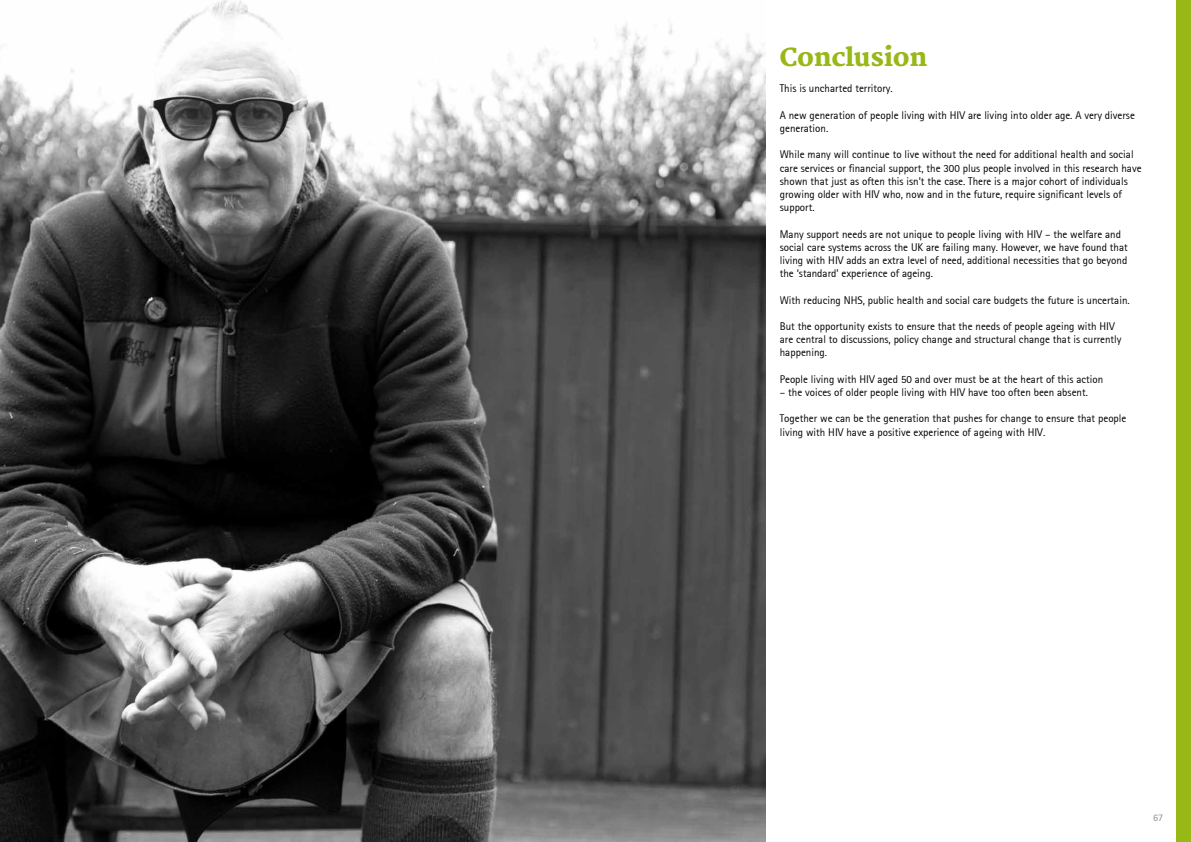
<style>
.page{position:relative;width:1191px;height:842px;background:#fff}
.page>*{position:absolute;margin:0;border:0;box-sizing:border-box;transform-origin:0 0}
.t1{font:900 25px "Merriweather";color:#97b816}
.t2{font:11px/13.2px "Rotis Sans Serif";color:#000}
.t3{font:10px "Rotis Sans Serif";color:#958b87}
</style>
<div class="page">
<div style="left:1176px;top:0;width:15px;height:842px;background:#97b816"></div>
<img style="left:0;top:0;width:765px;height:842px">
<h1 class="t1" style="left:780px;top:42px;width:149px">Conclusion</h1>
<p class="t2" style="left:780px;top:82px;width:115px">This is uncharted territory.</p>
<p class="t2" style="left:780px;top:108px;width:356px">A new generation of people living with HIV are living into older age. A very diverse generation.</p>
<p class="t2" style="left:780px;top:148px;width:363px">While many will continue to live without the need for additional health and social care services or financial support, the 300 plus people involved in this research have shown that just as often this isn’t the case. There is a major cohort of individuals growing older with HIV who, now and in the future, require significant levels of support.</p>
<p class="t2" style="left:780px;top:227px;width:349px">Many support needs are not unique to people living with HIV – the welfare and social care systems across the UK are failing many. However, we have found that living with HIV adds an extra level of need, additional necessities that go beyond the ‘standard’ experience of ageing.</p>
<p class="t2" style="left:780px;top:293px;width:351px">With reducing NHS, public health and social care budgets the future is uncertain.</p>
<p class="t2" style="left:780px;top:320px;width:343px">But the opportunity exists to ensure that the needs of people ageing with HIV are central to discussions, policy change and structural change that is currently happening.</p>
<p class="t2" style="left:780px;top:372px;width:325px">People living with HIV aged 50 and over must be at the heart of this action</p>
<p class="t2" style="left:780px;top:386px;width:310px">– the voices of older people living with HIV have too often been absent.</p>
<p class="t2" style="left:780px;top:412px;width:348px">Together we can be the generation that pushes for change to ensure that people living with HIV have a positive experience of ageing with HIV.</p>
<p class="t3" style="left:1153px;top:811px;width:11px">67</p>
</div>
